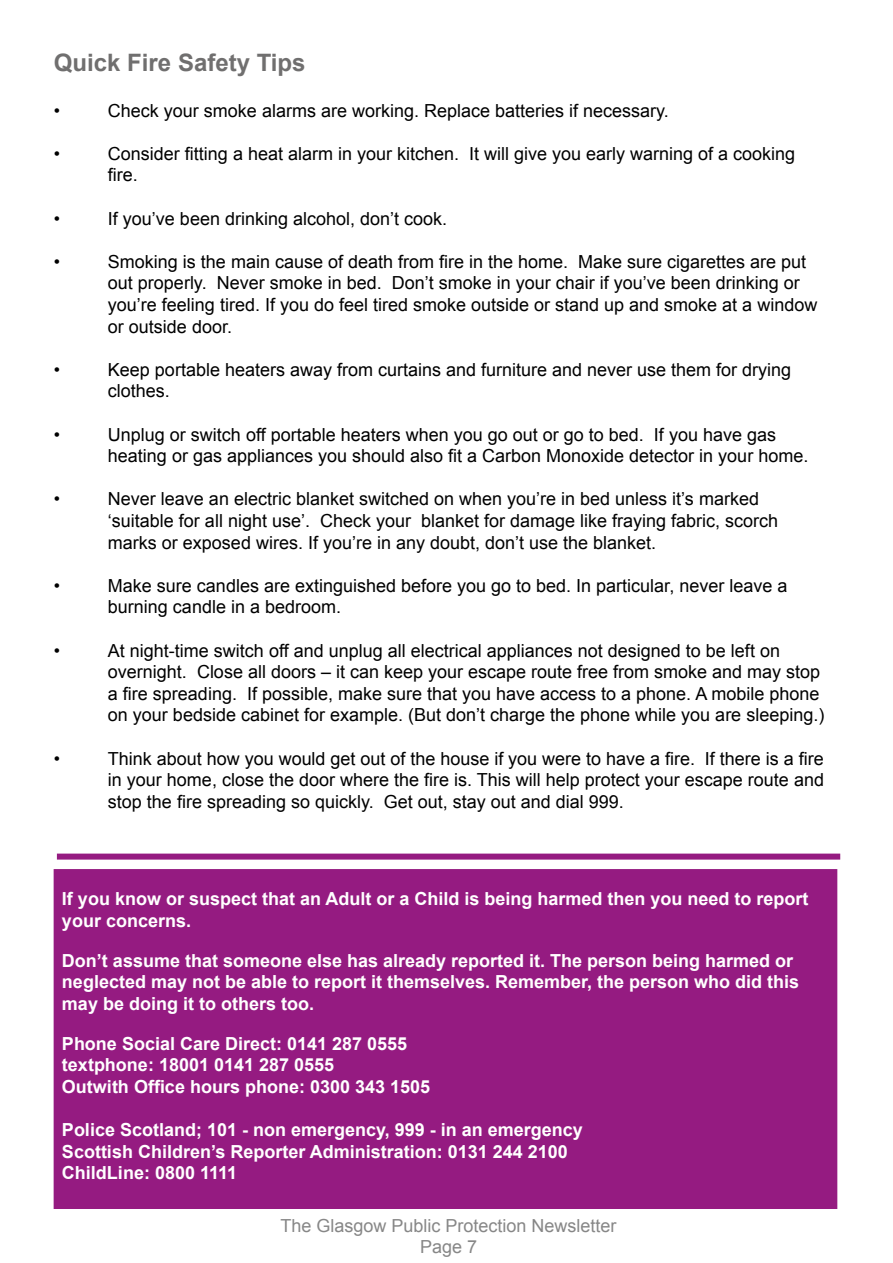
<style>
.page{position:relative;width:893px;height:1263px;background:#fff}
.page>*{position:absolute;margin:0;border:0;box-sizing:border-box;transform-origin:0 0}
.t1{font:700 24px "Arial";color:#706f6f}
.t2{font:18px/21.6px "Arial";color:#000}
.t3{font:700 18px/21.6px "Arial";color:#fff}
.t4{font:18px/21.6px "Arial";color:#878787;text-align:center}
</style>
<div class="page">
<div style="left:57px;top:853px;width:783px;height:6px;background:#951b81"></div>
<div style="left:54px;top:869px;width:783px;height:340px;background:#951b81;border:2px solid #951b81"></div>
<h1 class="t1" style="left:54px;top:47px;width:253px">Quick Fire Safety Tips</h1>
<p class="t2" style="left:54px;top:100px;width:8px">•</p>
<p class="t2" style="left:108px;top:100px;width:562px">Check your smoke alarms are working. Replace batteries if necessary.</p>
<p class="t2" style="left:54px;top:143px;width:8px">•</p>
<p class="t2" style="left:108px;top:143px;width:689px">Consider fitting a heat alarm in your kitchen. It will give you early warning of a cooking fire.</p>
<p class="t2" style="left:54px;top:208px;width:8px">•</p>
<p class="t2" style="left:108px;top:208px;width:341px">If you’ve been drinking alcohol, don’t cook.</p>
<p class="t2" style="left:54px;top:251px;width:8px">•</p>
<p class="t2" style="left:108px;top:251px;width:711px">Smoking is the main cause of death from fire in the home. Make sure cigarettes are put out properly. Never smoke in bed. Don’t smoke in your chair if you’ve been drinking or you’re feeling tired. If you do feel tired smoke outside or stand up and smoke at a window or outside door.</p>
<p class="t2" style="left:54px;top:359px;width:8px">•</p>
<p class="t2" style="left:108px;top:359px;width:685px">Keep portable heaters away from curtains and furniture and never use them for drying clothes.</p>
<p class="t2" style="left:54px;top:424px;width:8px">•</p>
<p class="t2" style="left:108px;top:424px;width:702px">Unplug or switch off portable heaters when you go out or go to bed. If you have gas heating or gas appliances you should also fit a Carbon Monoxide detector in your home.</p>
<p class="t2" style="left:54px;top:488px;width:8px">•</p>
<p class="t2" style="left:108px;top:488px;width:672px">Never leave an electric blanket switched on when you’re in bed unless it’s marked ‘suitable for all night use’. Check your blanket for damage like fraying fabric, scorch marks or exposed wires. If you’re in any doubt, don’t use the blanket.</p>
<p class="t2" style="left:54px;top:575px;width:8px">•</p>
<p class="t2" style="left:108px;top:575px;width:681px">Make sure candles are extinguished before you go to bed. In particular, never leave a burning candle in a bedroom.</p>
<p class="t2" style="left:54px;top:640px;width:8px">•</p>
<p class="t2" style="left:108px;top:640px;width:718px">At night-time switch off and unplug all electrical appliances not designed to be left on overnight. Close all doors – it can keep your escape route free from smoke and may stop a fire spreading. If possible, make sure that you have access to a phone. A mobile phone on your bedside cabinet for example. (But don’t charge the phone while you are sleeping.)</p>
<p class="t2" style="left:54px;top:748px;width:8px">•</p>
<p class="t2" style="left:108px;top:748px;width:718px;text-align:justify">Think about how you would get out of the house if you were to have a fire. If there is a fire in your home, close the door where the fire is. This will help protect your escape route and stop the fire spreading so quickly. Get out, stay out and dial 999.</p>
<p class="t3" style="left:62px;top:889px;width:748px">If you know or suspect that an Adult or a Child is being harmed then you need to report your concerns.</p>
<p class="t3" style="left:62px;top:950px;width:739px">Don’t assume that someone else has already reported it. The person being harmed or neglected may not be able to report it themselves. Remember, the person who did this may be doing it to others too.</p>
<p class="t3" style="left:62px;top:1033px;width:370px">Phone Social Care Direct: 0141 287 0555 textphone: 18001 0141 287 0555<br>Outwith Office hours phone: 0300 343 1505</p>
<p class="t3" style="left:62px;top:1119px;width:522px">Police Scotland; 101 - non emergency, 999 - in an emergency<br>Scottish Children’s Reporter Administration: 0131 244 2100<br>ChildLine: 0800 1111</p>
<p class="t4" style="left:280px;top:1214px;width:338px">The Glasgow Public Protection Newsletter<br>Page 7</p>
</div>
